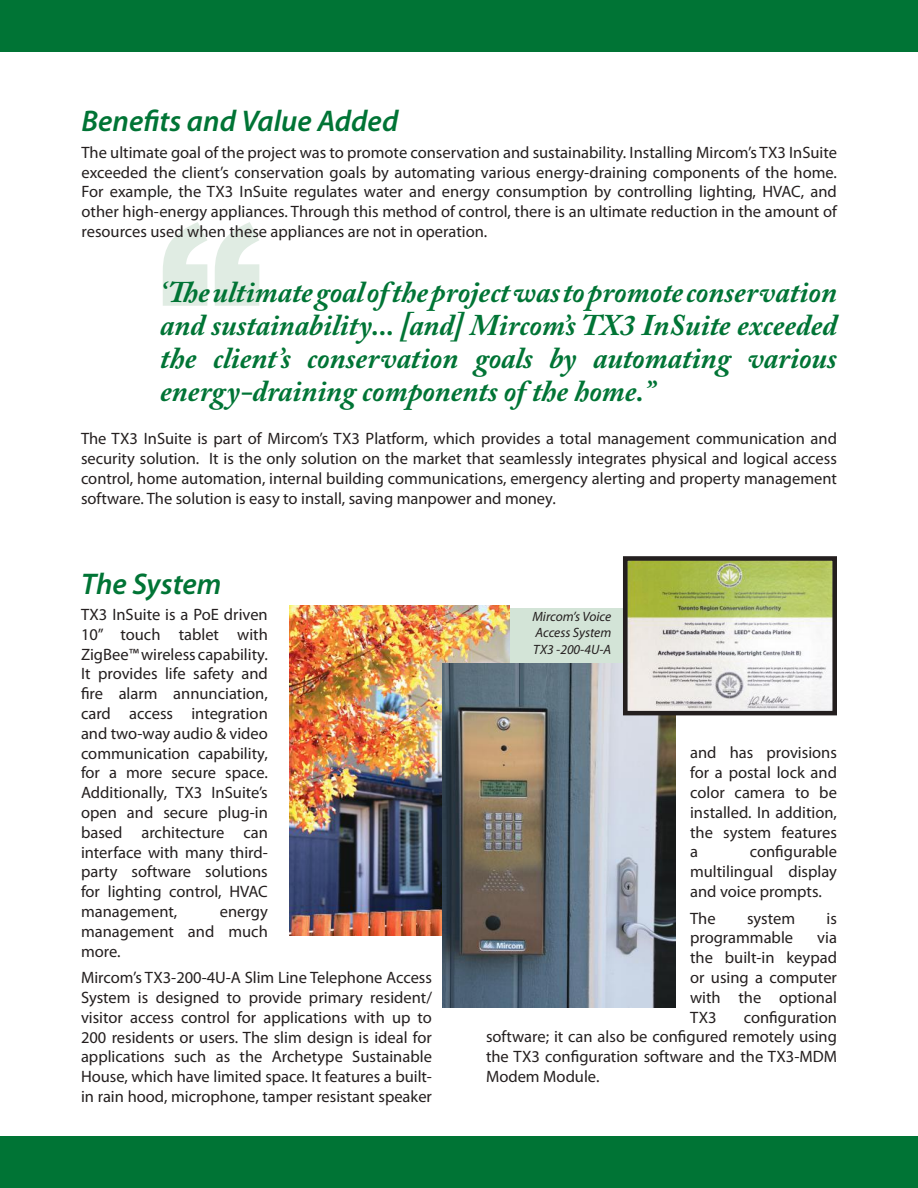
<style>
.page{position:relative;width:918px;height:1188px;background:#fff}
.page>*{position:absolute;margin:0;border:0;box-sizing:border-box;transform-origin:0 0}
.t1{font:900 210px "Arial";color:#d3e4d7}
.t2{font:italic 700 30px/33px "Adobe Caslon Pro";color:#007435;text-align:justify}
.t3{font:italic 600 30px "Myriad Pro";color:#007435}
.t4{font:16.5px/19.8px "Myriad Pro";color:#241f1f;text-align:justify}
.t5{font:italic 13.5px/16.2px "Myriad Pro";color:#241f1f;text-align:justify}
</style>
<div class="page">
<div style="left:432px;top:608px;width:203px;height:65px;background:#d3e4d7"></div>
<div style="left:0;top:1137px;width:918px;height:51px;background:#007435"></div>
<div style="left:0;top:0;width:918px;height:51px;background:#007435"></div>
<img style="left:289px;top:605px;width:221px;height:330px">
<img style="left:443px;top:663px;width:233px;height:344px">
<img style="left:628px;top:561px;width:204px;height:149px">
<div style="left:623px;top:556px;width:214px;height:159px;border:4px solid #241f1f"></div>
<h2 class="t3" style="left:82px;top:102px;width:318px">Benefits and Value Added</h2>
<p class="t4" style="left:82px;top:142px;width:757px">The ultimate goal of the project was to promote conservation and sustainability. Installing Mircom’s TX3 InSuite exceeded the client’s conservation goals by automating various energy-draining components of the home.<br>For example, the TX3 InSuite regulates water and energy consumption by controlling lighting, HVAC, and other high-energy appliances. Through this method of control, there is an ultimate reduction in the amount of resources used when these appliances are not in operation.</p>
<h1 class="t1" style="left:157px;top:148px;width:107px">“</h1>
<h2 class="t2" style="left:160px;top:275px;width:678px">‘The ultimate goal of the project was to promote conservation and sustainability... [and] Mircom’s TX3 InSuite exceeded the client’s conservation goals by automating various energy-draining components of the home.”</h2>
<p class="t4" style="left:81px;top:429px;width:758px">The TX3 InSuite is part of Mircom’s TX3 Platform, which provides a total management communication and security solution. It is the only solution on the market that seamlessly integrates physical and logical access control, home automation, internal building communications, emergency alerting and property management software. The solution is easy to install, saving manpower and money.</p>
<h2 class="t3" style="left:81px;top:564px;width:142px">The System</h2>
<p class="t4" style="left:81px;top:604px;width:188px">TX3 InSuite is a PoE driven 10” touch tablet with ZigBee™ wireless capability.<br>It provides life safety and fire alarm annunciation, card access integration and two-way audio &amp; video communication capability, for a more secure space.<br>Additionally, TX3 InSuite’s open and secure plug-in based architecture can interface with many third&shy;party software solutions for lighting control, HVAC management,</p>
<p class="t4" style="left:81px;top:901px;width:188px;text-indent:139px">energy management and much more.</p>
<p class="t4" style="left:81px;top:968px;width:353px">Mircom’s TX3-200-4U-A Slim Line Telephone Access System is designed to provide primary resident/ visitor access control for applications with up to 200 residents or users. The slim design is ideal for applications such as the Archetype Sustainable House, which have limited space. It features a built&shy;in rain hood, microphone, tamper resistant speaker</p>
<p class="t5" style="left:532px;top:608px;width:80px">Mircom’s Voice Access System TX3 -200-4U-A</p>
<p class="t4" style="left:690px;top:743px;width:148px">and has provisions for a postal lock and color camera to be installed. In addition, the system features a</p>
<p class="t4" style="left:690px;top:842px;width:148px;text-indent:60px">configurable multilingual display and voice prompts.</p>
<p class="t4" style="left:690px;top:908px;width:27px">The</p>
<p class="t4" style="left:747px;top:908px;width:50px">system</p>
<p class="t4" style="left:827px;top:908px;width:12px">is</p>
<p class="t4" style="left:690px;top:928px;width:105px">programmable</p>
<p class="t4" style="left:690px;top:928px;width:148px;text-indent:127px">via the built-in keypad or using a computer with the optional TX3</p>
<p class="t4" style="left:486px;top:1007px;width:353px;text-indent:258px">configuration software; it can also be configured remotely using the TX3 configuration software and the TX3-MDM Modem Module.</p>
</div>
